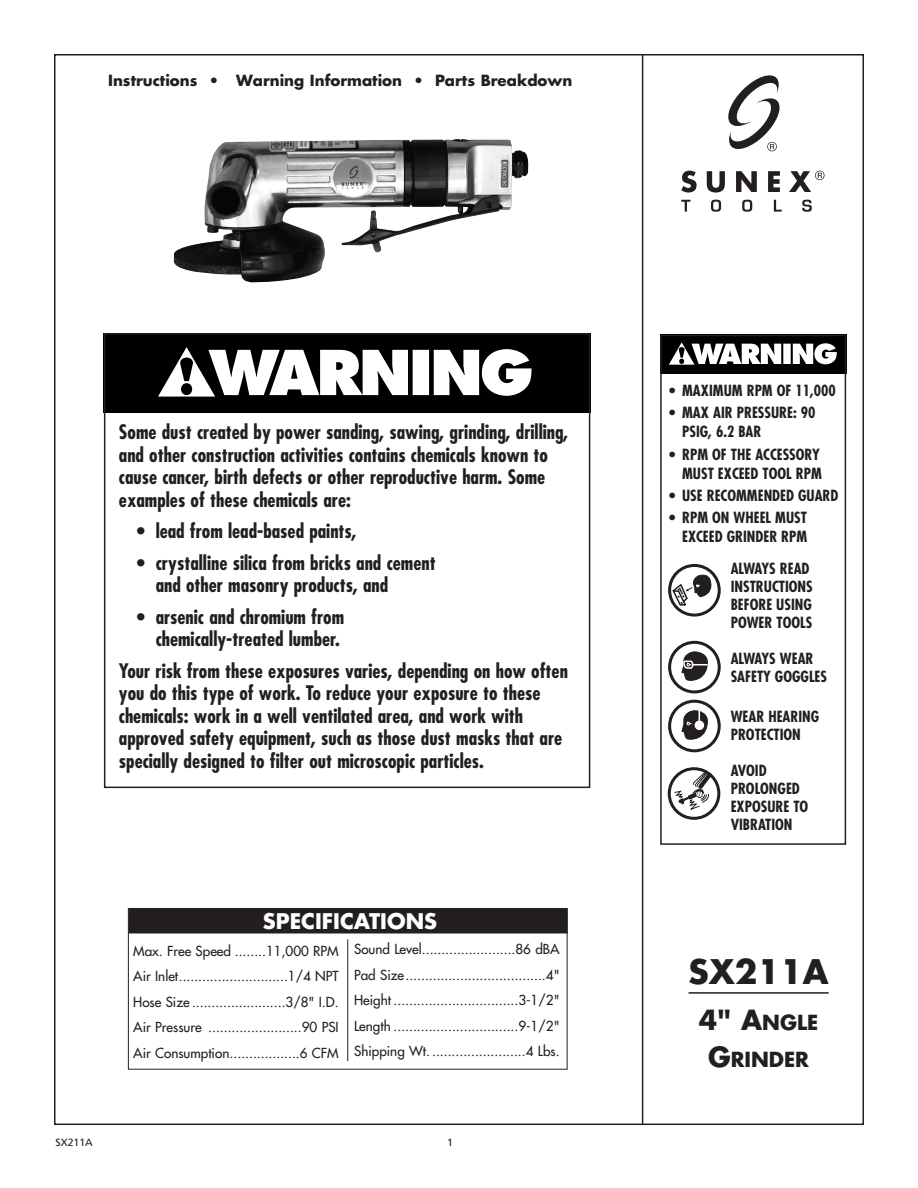
<style>
.page{position:relative;width:918px;height:1188px;background:#fff}
.page>*{position:absolute;margin:0;border:0;box-sizing:border-box;transform-origin:0 0}
.t1{font:700 33px "Futura";color:#231f20}
.t2{font:700 21px "Futura";color:#fff}
.t3{font:700 20.25px/37.5px "Futura";color:#231f20;text-align:center}
.t4{font:700 condensed 19.5px/22.5px "Futura";color:#231f20}
.t5{font:700 condensed 15px/18px "Futura";color:#231f20}
.t6{font:700 15px "Futura";color:#231f20}
.t7{font:13.5px/25.5px "Futura";color:#231f20;text-align:justify}
.t8{font:10.5px "Frutiger";color:#231f20}
.s1{font-size:27px}
</style>
<div class="page">
<hr style="left:689px;top:992px;width:140px;height:2px;background:#231f20">
<hr style="left:642px;top:54px;width:1px;height:1071px;background:#231f20">
<div style="left:128px;top:908px;width:439px;height:162px;border:1px solid #231f20"></div>
<div style="left:129px;top:909px;width:438px;height:24px;background:#231f20"></div>
<hr style="left:347px;top:939px;width:1px;height:122px;background:#231f20">
<svg style="left:681px;top:171px;width:16px;height:22px"></svg>
<svg style="left:707px;top:171px;width:18px;height:22px"></svg>
<svg style="left:736px;top:171px;width:21px;height:21px"></svg>
<svg style="left:768px;top:171px;width:12px;height:21px"></svg>
<svg style="left:681px;top:200px;width:9px;height:12px"></svg>
<svg style="left:711px;top:200px;width:10px;height:12px"></svg>
<svg style="left:742px;top:200px;width:10px;height:12px"></svg>
<svg style="left:774px;top:200px;width:8px;height:12px"></svg>
<svg style="left:802px;top:200px;width:10px;height:12px"></svg>
<svg style="left:728px;top:75px;width:52px;height:77px"></svg>
<svg style="left:789px;top:171px;width:36px;height:21px"></svg>
<svg style="left:660px;top:334px;width:186px;height:40px"></svg>
<div style="left:668px;top:641px;width:53px;height:52px;border:3px solid #231f20;border-radius:50%"></div>
<svg style="left:681px;top:651px;width:27px;height:30px"></svg>
<div style="left:668px;top:700px;width:53px;height:52px;border:3px solid #231f20;border-radius:50%"></div>
<svg style="left:681px;top:710px;width:27px;height:30px"></svg>
<div style="left:668px;top:767px;width:52px;height:53px;border:3px solid #231f20;border-radius:50%"></div>
<svg style="left:674px;top:769px;width:42px;height:42px"></svg>
<div style="left:668px;top:564px;width:53px;height:53px;border:3px solid #231f20;border-radius:50%"></div>
<svg style="left:671px;top:574px;width:41px;height:33px"></svg>
<div style="left:660px;top:335px;width:186px;height:510px;border:2px solid #231f20"></div>
<svg style="left:107px;top:336px;width:480px;height:77px"></svg>
<div style="left:104px;top:333px;width:486px;height:455px;border:2px solid #231f20"></div>
<img style="left:174px;top:139px;width:354px;height:143px">
<p class="t6" style="left:108px;top:73px;width:466px">Instructions • Warning Information • Parts Breakdown</p>
<p class="t4" style="left:119px;top:422px;width:451px">Some dust created by power sanding, sawing, grinding, drilling, and other construction activities contains chemicals known to cause cancer, birth defects or other reproductive harm. Some examples of these chemicals are:</p>
<p class="t4" style="left:137px;top:522px;width:221px">• lead from lead-based paints,</p>
<p class="t4" style="left:156px;top:553px;width:282px;text-indent:-19px">• crystalline silica from bricks and cement and other masonry products, and</p>
<p class="t4" style="left:137px;top:607px;width:209px;text-align:right">• arsenic and chromium from chemically-treated lumber.</p>
<p class="t4" style="left:119px;top:661px;width:451px">Your risk from these exposures varies, depending on how often you do this type of work. To reduce your exposure to these chemicals: work in a well ventilated area, and work with approved safety equipment, such as those dust masks that are specially designed to filter out microscopic particles.</p>
<p class="t2" style="left:263px;top:912px;width:176px">SPECIFICATIONS</p>
<p class="t7" style="left:133px;top:939px;width:207px">Max. Free Speed ........11,000 RPM Air Inlet............................1/4 NPT Hose Size ........................3/8" I.D.<br>Air Pressure ........................90 PSI Air Consumption..................6 CFM</p>
<p class="t7" style="left:354px;top:938px;width:207px">Sound Level........................86 dBA Pad Size....................................4" Height ................................3-1/2" Length ................................9-1/2" Shipping Wt. ........................4 Lbs.</p>
<p class="t8" style="left:55px;top:1138px;width:39px">SX211A</p>
<p class="t8" style="left:447px;top:1138px;width:7px">1</p>
<p class="t5" style="left:669px;top:383px;width:168px">• MAXIMUM RPM OF 11,000</p>
<p class="t5" style="left:682px;top:405px;width:135px;line-height:19px;text-indent:-13px">• MAX AIR PRESSURE: 90<br>PSIG, 6.2 BAR</p>
<p class="t5" style="left:669px;top:446px;width:154px;line-height:19px;text-align:right">• RPM OF THE ACCESSORY<br>MUST EXCEED TOOL RPM</p>
<p class="t5" style="left:669px;top:488px;width:171px">• USE RECOMMENDED GUARD</p>
<p class="t5" style="left:669px;top:509px;width:140px;line-height:19px;text-align:right">• RPM ON WHEEL MUST<br>EXCEED GRINDER RPM</p>
<p class="t5" style="left:731px;top:560px;width:84px">ALWAYS READ<br>INSTRUCTIONS<br>BEFORE USING<br>POWER TOOLS</p>
<p class="t5" style="left:731px;top:650px;width:98px">ALWAYS WEAR<br>SAFETY GOGGLES</p>
<p class="t5" style="left:731px;top:709px;width:90px">WEAR HEARING<br>PROTECTION</p>
<p class="t5" style="left:731px;top:763px;width:79px">AVOID<br>PROLONGED<br>EXPOSURE TO<br>VIBRATION</p>
<h1 class="t1" style="left:689px;top:956px;width:142px">SX211A</h1>
<p class="t3" style="left:699px;top:1005px;width:121px"><span class="s1">4" A</span>NGLE<br><span class="s1">G</span>RINDER</p>
</div>
